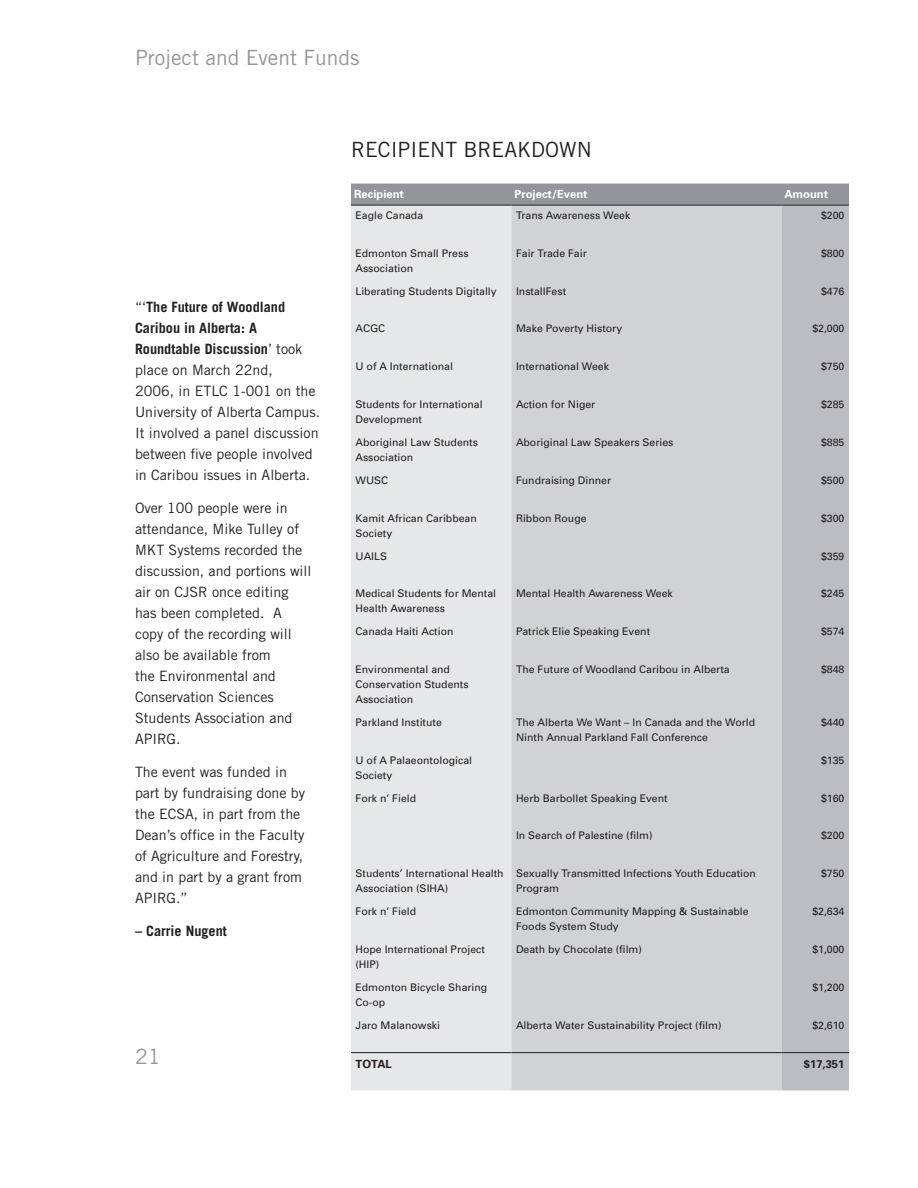
<style>
.page{position:relative;width:918px;height:1188px;background:#fff}
.page>*{position:absolute;margin:0;border:0;box-sizing:border-box;transform-origin:0 0}
.t1{font:21px "Trade Gothic";color:#939598}
.t2{font:21px "Trade Gothic";color:#231f20}
.t3{font:14.25px/21px "Trade Gothic";color:#231f20}
.t4{font:700 14.25px "Trade Gothic";color:#231f20}
.t5{font:700 11.25px "Univers";color:#fff}
.t6{font:700 11.25px "Univers";color:#231f20}
.t7{font:10.5px/15px "Univers";color:#231f20}
.s1{font-weight:700}
</style>
<div class="page">
<div style="left:351px;top:184px;width:498px;height:21px;background:#939598"></div>
<div style="left:351px;top:206px;width:161px;height:884px;background:#e6e7e9"></div>
<div style="left:512px;top:206px;width:270px;height:884px;background:#d1d2d4"></div>
<div style="left:782px;top:206px;width:67px;height:884px;background:#bcbdc0"></div>
<hr style="left:351px;top:1052px;width:161px;height:1px;background:#231f20">
<hr style="left:512px;top:1052px;width:270px;height:1px;background:#231f20">
<hr style="left:782px;top:1052px;width:67px;height:1px;background:#231f20">
<hr style="left:351px;top:205px;width:161px;height:1px;background:#231f20">
<hr style="left:512px;top:205px;width:270px;height:1px;background:#231f20">
<hr style="left:782px;top:205px;width:67px;height:1px;background:#231f20">
<h1 class="t1" style="left:135px;top:45px;width:226px">Project and Event Funds</h1>
<p class="t3" style="left:135px;top:297px;width:187px">“‘<span class="s1">The Future of Woodland<br>Caribou in Alberta: A<br>Roundtable Discussion</span>’ took place on March 22nd,<br>2006, in ETLC 1-001 on the<br>University of Alberta Campus.<br>It involved a panel discussion between five people involved in Caribou issues in Alberta.</p>
<p class="t3" style="left:135px;top:498px;width:178px">Over 100 people were in attendance, Mike Tulley of<br>MKT Systems recorded the discussion, and portions will air on CJSR once editing has been completed. A copy of the recording will also be available from<br>the Environmental and<br>Conservation Sciences<br>Students Association and<br>APIRG.</p>
<h2 class="t3" style="left:135px;top:762px;width:172px">The event was funded in part by fundraising done by the ECSA, in part from the<br>Dean’s office in the Faculty of Agriculture and Forestry, and in part by a grant from<br>APIRG.”</h2>
<h2 class="t4" style="left:135px;top:922px;width:93px">– Carrie Nugent</h2>
<h1 class="t1" style="left:135px;top:1044px;width:27px">21</h1>
<h1 class="t2" style="left:351px;top:136px;width:242px">RECIPIENT BREAKDOWN</h1>
<p class="t5" style="left:354px;top:188px;width:52px">Recipient</p>
<p class="t5" style="left:515px;top:188px;width:75px">Project/Event</p>
<p class="t5" style="left:785px;top:188px;width:45px">Amount</p>
<p class="t7" style="left:356px;top:208px;width:69px">Eagle Canada</p>
<p class="t7" style="left:516px;top:208px;width:116px">Trans Awareness Week</p>
<p class="t7" style="left:821px;top:208px;width:25px">$200</p>
<p class="t7" style="left:356px;top:246px;width:115px">Edmonton Small Press<br>Association</p>
<p class="t7" style="left:516px;top:246px;width:72px">Fair Trade Fair</p>
<p class="t7" style="left:821px;top:246px;width:25px">$800</p>
<p class="t7" style="left:356px;top:284px;width:143px">Liberating Students Digitally</p>
<p class="t7" style="left:516px;top:284px;width:52px">InstallFest</p>
<p class="t7" style="left:821px;top:284px;width:25px">$476</p>
<p class="t7" style="left:356px;top:321px;width:31px">ACGC</p>
<p class="t7" style="left:516px;top:321px;width:108px">Make Poverty History</p>
<p class="t7" style="left:812px;top:321px;width:34px">$2,000</p>
<p class="t7" style="left:356px;top:359px;width:99px">U of A International</p>
<p class="t7" style="left:516px;top:359px;width:94px">International Week</p>
<p class="t7" style="left:821px;top:359px;width:25px">$750</p>
<p class="t7" style="left:356px;top:397px;width:129px">Students for International<br>Development</p>
<p class="t7" style="left:516px;top:397px;width:81px">Action for Niger</p>
<p class="t7" style="left:821px;top:397px;width:25px">$285</p>
<p class="t7" style="left:356px;top:435px;width:124px">Aboriginal Law Students<br>Association</p>
<p class="t7" style="left:516px;top:435px;width:159px">Aboriginal Law Speakers Series</p>
<p class="t7" style="left:821px;top:435px;width:25px">$885</p>
<p class="t7" style="left:356px;top:473px;width:34px">WUSC</p>
<p class="t7" style="left:516px;top:473px;width:97px">Fundraising Dinner</p>
<p class="t7" style="left:821px;top:473px;width:25px">$500</p>
<p class="t7" style="left:356px;top:511px;width:123px">Kamit African Caribbean<br>Society</p>
<p class="t7" style="left:516px;top:511px;width:72px">Ribbon Rouge</p>
<p class="t7" style="left:821px;top:511px;width:25px">$300</p>
<p class="t7" style="left:356px;top:548px;width:33px">UAILS</p>
<p class="t7" style="left:821px;top:548px;width:25px">$359</p>
<p class="t7" style="left:356px;top:586px;width:142px">Medical Students for Mental<br>Health Awareness</p>
<p class="t7" style="left:516px;top:586px;width:158px">Mental Health Awareness Week</p>
<p class="t7" style="left:821px;top:586px;width:25px">$245</p>
<p class="t7" style="left:356px;top:624px;width:100px">Canada Haiti Action</p>
<p class="t7" style="left:516px;top:624px;width:136px">Patrick Elie Speaking Event</p>
<p class="t7" style="left:821px;top:624px;width:25px">$574</p>
<p class="t7" style="left:356px;top:662px;width:115px">Environmental and<br>Conservation Students<br>Association</p>
<p class="t7" style="left:516px;top:662px;width:215px">The Future of Woodland Caribou in Alberta</p>
<p class="t7" style="left:821px;top:662px;width:25px">$848</p>
<p class="t7" style="left:356px;top:715px;width:88px">Parkland Institute</p>
<p class="t7" style="left:516px;top:715px;width:241px">The Alberta We Want – In Canada and the World<br>Ninth Annual Parkland Fall Conference</p>
<p class="t7" style="left:821px;top:715px;width:25px">$440</p>
<p class="t7" style="left:356px;top:753px;width:118px">U of A Palaeontological<br>Society</p>
<p class="t7" style="left:821px;top:753px;width:25px">$135</p>
<p class="t7" style="left:356px;top:790px;width:62px">Fork n’ Field</p>
<p class="t7" style="left:516px;top:790px;width:153px">Herb Barbollet Speaking Event</p>
<p class="t7" style="left:821px;top:790px;width:25px">$160</p>
<p class="t7" style="left:516px;top:828px;width:138px">In Search of Palestine (film)</p>
<p class="t7" style="left:821px;top:828px;width:25px">$200</p>
<p class="t7" style="left:356px;top:866px;width:150px">Students’ International Health<br>Association (SIHA)</p>
<p class="t7" style="left:516px;top:866px;width:242px">Sexually Transmitted Infections Youth Education<br>Program</p>
<p class="t7" style="left:821px;top:866px;width:25px">$750</p>
<p class="t7" style="left:356px;top:904px;width:62px">Fork n’ Field</p>
<p class="t7" style="left:516px;top:904px;width:234px">Edmonton Community Mapping &amp; Sustainable<br>Foods System Study</p>
<p class="t7" style="left:812px;top:904px;width:34px">$2,634</p>
<p class="t7" style="left:356px;top:942px;width:131px">Hope International Project (HIP)</p>
<p class="t7" style="left:516px;top:942px;width:128px">Death by Chocolate (film)</p>
<p class="t7" style="left:812px;top:942px;width:34px">$1,000</p>
<p class="t7" style="left:356px;top:980px;width:133px">Edmonton Bicycle Sharing<br>Co-op</p>
<p class="t7" style="left:812px;top:980px;width:34px">$1,200</p>
<p class="t7" style="left:356px;top:1018px;width:86px">Jaro Malanowski</p>
<p class="t7" style="left:516px;top:1018px;width:207px">Alberta Water Sustainability Project (film)</p>
<p class="t7" style="left:812px;top:1018px;width:34px">$2,610</p>
<p class="t6" style="left:356px;top:1057px;width:38px">TOTAL</p>
<p class="t6" style="left:804px;top:1057px;width:42px">$17,351</p>
</div>
